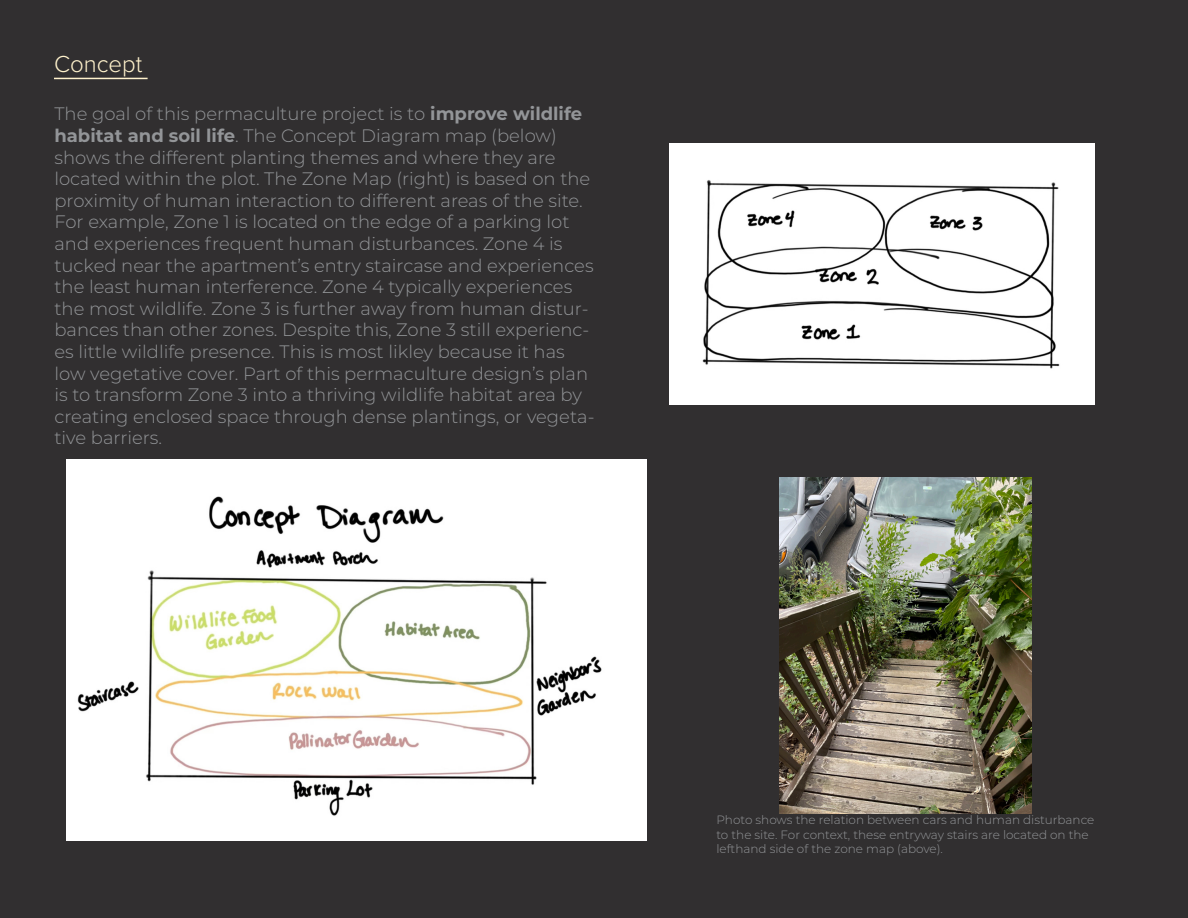
<style>
.page{position:relative;width:1188px;height:918px;background:#312f30}
.page>*{position:absolute;margin:0;border:0;box-sizing:border-box;transform-origin:0 0}
.t1{font:300 24px "Proxima Nova";color:#fff2cc}
.t2{font:300 18px/21.6px "Montserrat";color:#939598}
.t3{font:300 12px/14.4px "Montserrat";color:#939598}
.s1{font-weight:700}
</style>
<div class="page">
<img style="left:779px;top:477px;width:253px;height:337px">
<img style="left:670px;top:143px;width:424px;height:261px">
<img style="left:67px;top:459px;width:579px;height:382px">
<hr style="left:54px;top:78px;width:94px;height:1px;background:#fff2cc">
<p class="t1" style="left:54px;top:46px;width:90px">Concept</p>
<p class="t2" style="left:54px;top:103px;width:542px">The goal of this permaculture project is to <span class="s1">improve wildlife habitat and soil life</span>. The Concept Diagram map (below) shows the different planting themes and where they are located within the plot. The Zone Map (right) is based on the proximity of human interaction to different areas of the site.<br>For example, Zone 1 is located on the edge of a parking lot and experiences frequent human disturbances. Zone 4 is tucked near the apartment’s entry staircase and experiences the least human interference. Zone 4 typically experiences the most wildlife. Zone 3 is further away from human distur&shy;bances than other zones. Despite this, Zone 3 still experienc&shy;es little wildlife presence. This is most likley because it has low vegetative cover. Part of this permaculture design’s plan is to transform Zone 3 into a thriving wildlife habitat area by creating enclosed space through dense plantings, or vegeta&shy;tive barriers.</p>
<p class="t3" style="left:716px;top:813px;width:380px">Photo shows the relation between cars and human disturbance to the site. For context, these entryway stairs are located on the lefthand side of the zone map (above).</p>
</div>
